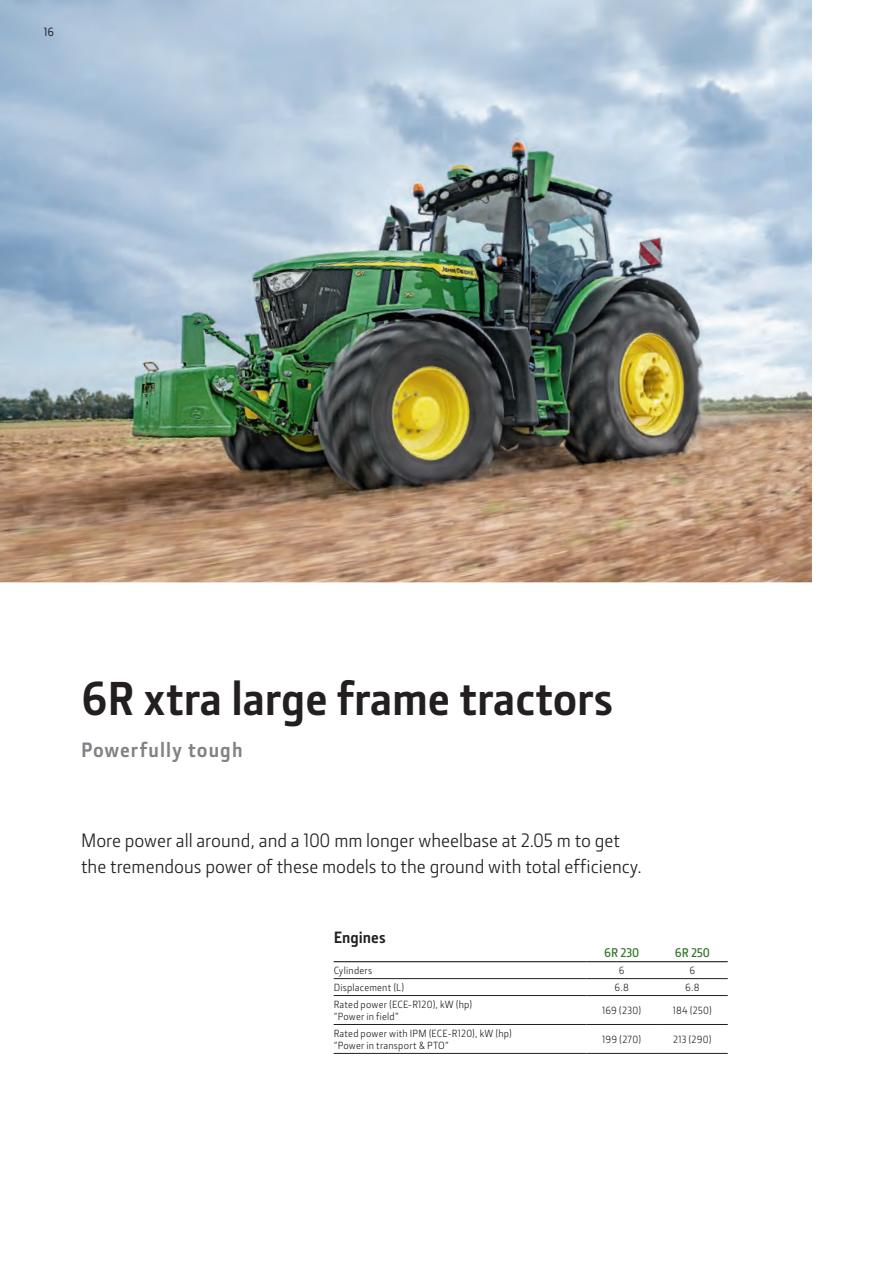
<style>
.page{position:relative;width:893px;height:1263px;background:#fff}
.page>*{position:absolute;margin:0;border:0;box-sizing:border-box;transform-origin:0 0}
.t1{font:700 48px "JD Sans Pro";color:#231f20}
.t2{font:700 21px "JD Sans Pro";letter-spacing:.05em;color:#808285}
.t3{font:19.5px/25.5px "JD Sans Pro";color:#231f20}
.t4{font:700 16.5px "JD Sans Pro";letter-spacing:.005em;color:#231f20}
.t5{font:600 12.75px "JD Sans Pro";letter-spacing:-.02em;color:#357b2b}
.t6{font:500 12px "JD Sans Pro";color:#231f20}
.t7{font:10.5px/12px "JD Sans Pro";letter-spacing:.02em;color:#231f20}
</style>
<div class="page">
<img style="left:0;top:0;width:812px;height:582px">
<hr style="left:334px;top:978px;width:252px;height:1px;background:#231f20">
<hr style="left:586px;top:978px;width:71px;height:1px;background:#231f20">
<hr style="left:657px;top:978px;width:71px;height:1px;background:#231f20">
<hr style="left:334px;top:995px;width:252px;height:1px;background:#231f20">
<hr style="left:586px;top:995px;width:71px;height:1px;background:#231f20">
<hr style="left:657px;top:995px;width:71px;height:1px;background:#231f20">
<hr style="left:334px;top:1024px;width:252px;height:1px;background:#231f20">
<hr style="left:586px;top:1024px;width:71px;height:1px;background:#231f20">
<hr style="left:657px;top:1024px;width:71px;height:1px;background:#231f20">
<hr style="left:334px;top:1053px;width:252px;height:1px;background:#231f20">
<hr style="left:586px;top:1053px;width:71px;height:1px;background:#231f20">
<hr style="left:657px;top:1053px;width:71px;height:1px;background:#231f20">
<hr style="left:334px;top:961px;width:252px;height:1px;background:#231f20">
<hr style="left:586px;top:961px;width:71px;height:1px;background:#231f20">
<hr style="left:657px;top:961px;width:71px;height:1px;background:#231f20">
<p class="t6" style="left:44px;top:23px;width:12px">16</p>
<h1 class="t1" style="left:81px;top:667px;width:534px">6R xtra large frame tractors</h1>
<h2 class="t2" style="left:81px;top:736px;width:163px">Powerfully tough</h2>
<h3 class="t3" style="left:81px;top:827px;width:562px">More power all around, and a 100 mm longer wheelbase at 2.05 m to get the tremendous power of these models to the ground with total efficiency.</h3>
<h3 class="t4" style="left:334px;top:927px;width:53px">Engines</h3>
<p class="t5" style="left:604px;top:944px;width:36px">6R 230</p>
<p class="t5" style="left:675px;top:944px;width:36px">6R 250</p>
<p class="t7" style="left:334px;top:964px;width:40px">Cylinders</p>
<p class="t7" style="left:619px;top:964px;width:7px">6</p>
<p class="t7" style="left:689px;top:964px;width:7px">6</p>
<p class="t7" style="left:334px;top:981px;width:72px">Displacement (L)</p>
<p class="t7" style="left:614px;top:981px;width:16px">6.8</p>
<p class="t7" style="left:685px;top:981px;width:16px">6.8</p>
<p class="t7" style="left:334px;top:998px;width:140px">Rated power (ECE-R120), kW (hp) “Power in field”</p>
<p class="t7" style="left:602px;top:1004px;width:41px">169 (230)</p>
<p class="t7" style="left:673px;top:1004px;width:41px">184 (250)</p>
<p class="t7" style="left:334px;top:1027px;width:180px">Rated power with IPM (ECE-R120), kW (hp) “Power in transport &amp; PTO”</p>
<p class="t7" style="left:602px;top:1033px;width:40px">199 (270)</p>
<p class="t7" style="left:673px;top:1033px;width:40px">213 (290)</p>
</div>
